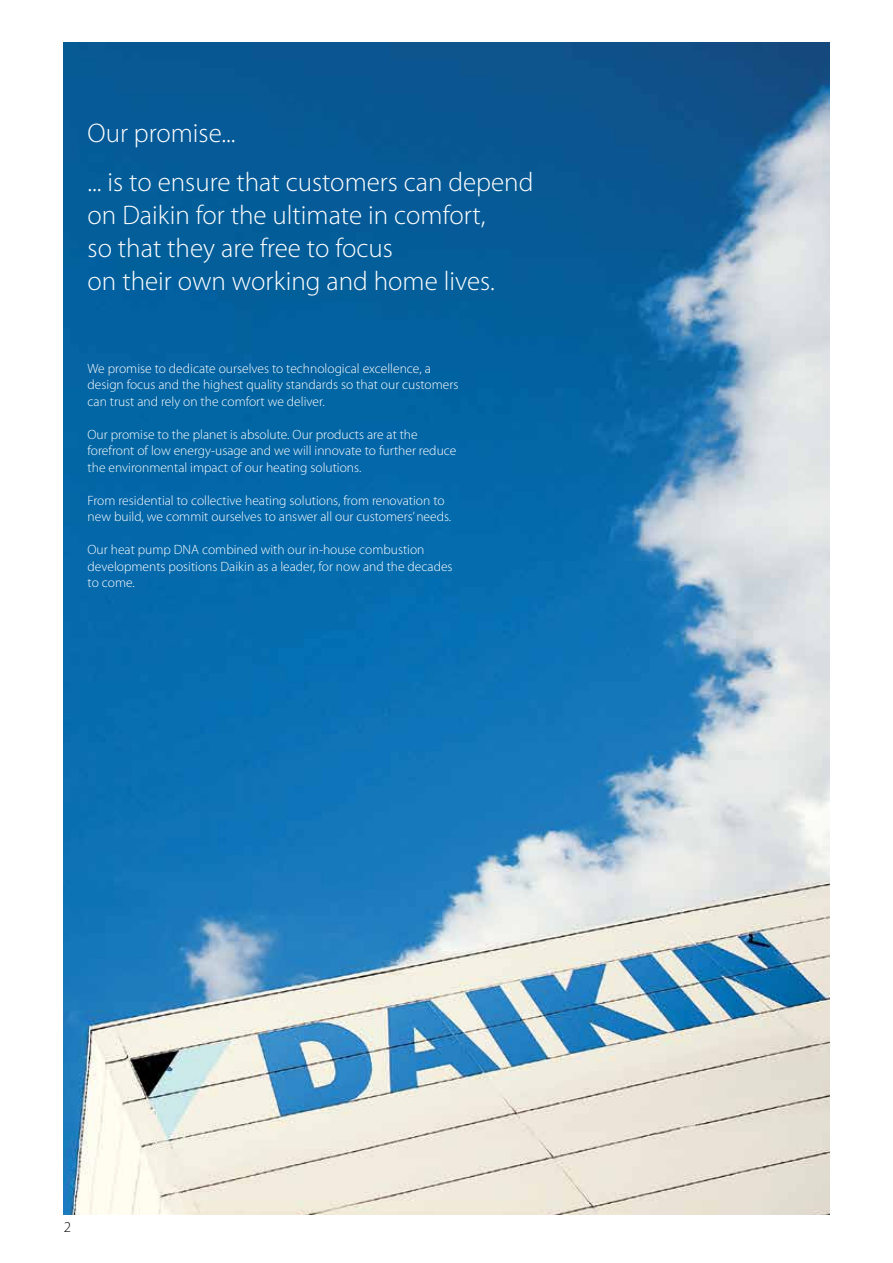
<style>
.page{position:relative;width:893px;height:1263px;background:#fff}
.page>*{position:absolute;margin:0;border:0;box-sizing:border-box;transform-origin:0 0}
.t1{font:300 27px/33px "Myriad Pro";color:#fff}
.t2{font:300 15px "Myriad Pro";color:#000}
.t3{font:300 13.5px/16.5px "Myriad Pro";color:#fff}
</style>
<div class="page">
<img style="left:64px;top:42px;width:765px;height:1173px">
<h1 class="t1" style="left:88px;top:110px;width:447px;line-height:49.5px">Our promise...<br>... is to ensure that customers can depend</h1>
<h1 class="t1" style="left:88px;top:201px;width:409px">on Daikin for the ultimate in comfort, so that they are free to focus<br>on their own working and home lives.</h1>
<p class="t3" style="left:88px;top:361px;width:372px">We promise to dedicate ourselves to technological excellence, a design focus and the highest quality standards so that our customers can trust and rely on the comfort we deliver.</p>
<p class="t3" style="left:88px;top:427px;width:370px">Our promise to the planet is absolute. Our products are at the forefront of low energy-usage and we will innovate to further reduce the environmental impact of our heating solutions.</p>
<p class="t3" style="left:88px;top:493px;width:365px">From residential to collective heating solutions, from renovation to new build, we commit ourselves to answer all our customers’ needs.</p>
<p class="t3" style="left:88px;top:542px;width:366px">Our heat pump DNA combined with our in-house combustion developments positions Daikin as a leader, for now and the decades to come.</p>
<p class="t2" style="left:64px;top:1221px;width:9px">2</p>
</div>
